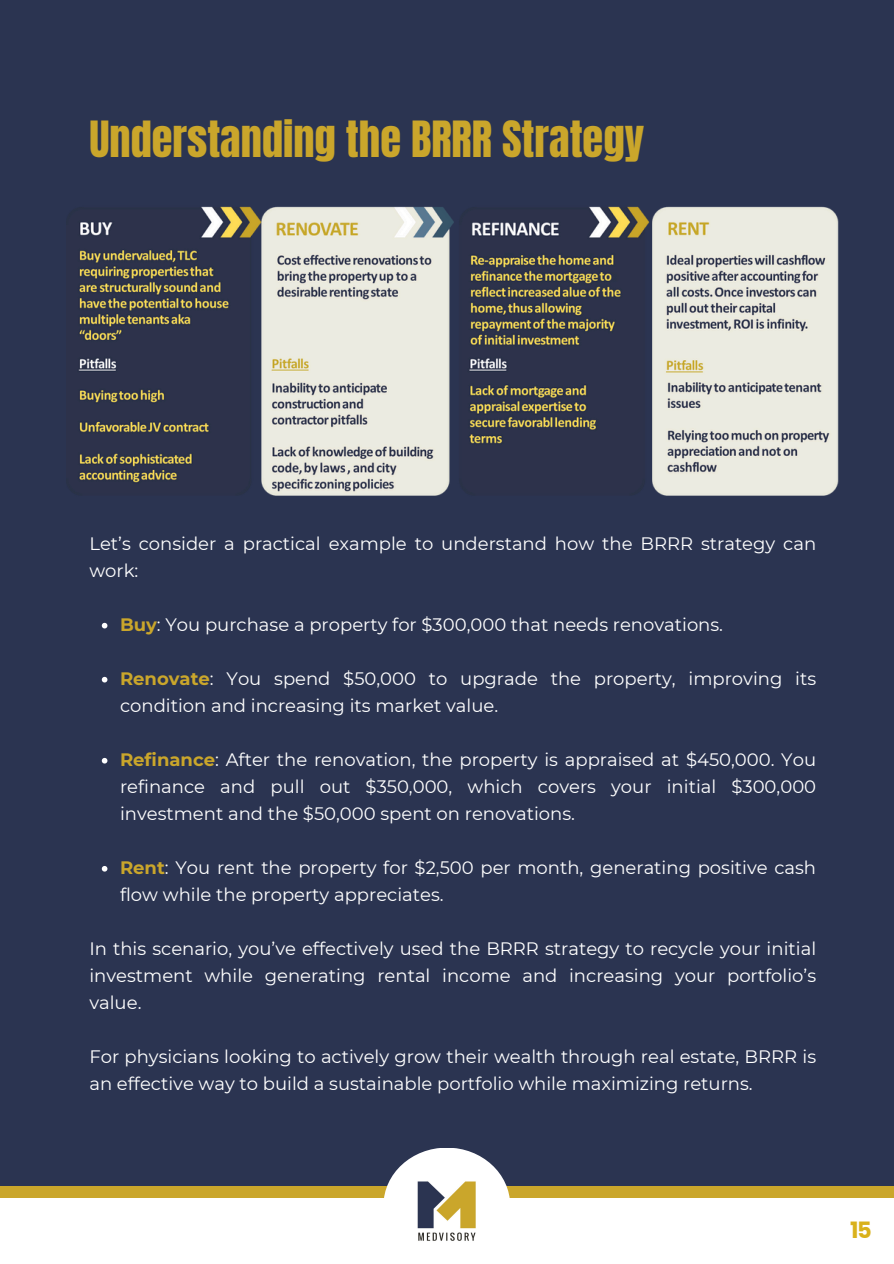
<style>
.page{position:relative;width:894px;height:1264px;background:#fff}
.page>*{position:absolute;margin:0;border:0;box-sizing:border-box;transform-origin:0 0}
.t1{font:42.45px "Anton";color:#caa62b}
.t2{font:700 22.5px "Poppins";color:#d9b11b}
.t3{font:18px/27px "Montserrat";color:#fff}
.s1{font-weight:700;color:#caa62b}
</style>
<div class="page">
<div style="left:0;top:0;width:893px;height:1263px;background:#2b3451"></div>
<img style="left:69px;top:206px;width:769px;height:290px">
<svg style="left:102px;top:623px;width:5px;height:5px"></svg>
<svg style="left:102px;top:677px;width:5px;height:5px"></svg>
<svg style="left:102px;top:758px;width:5px;height:5px"></svg>
<svg style="left:102px;top:866px;width:5px;height:5px"></svg>
<div style="left:0;top:1197px;width:893px;height:66px;background:#fff"></div>
<div style="left:0;top:1186px;width:893px;height:11px;background:#caa62b"></div>
<div style="left:383px;top:1147px;width:127px;height:116px;background:#fff;border-radius:50%"></div>
<img style="left:417px;top:1181px;width:59px;height:60px">
<h1 class="t1" style="left:89px;top:108px;width:556px">Understanding the BRRR Strategy</h1>
<p class="t3" style="left:89px;top:529px;width:728px">Let’s consider a practical example to understand how the BRRR strategy can work:</p>
<p class="t3" style="left:120px;top:610px;width:604px"><span class="s1">Buy</span>: You purchase a property for $300,000 that needs renovations.</p>
<p class="t3" style="left:120px;top:664px;width:697px"><span class="s1">Renovate</span>: You spend $50,000 to upgrade the property, improving its condition and increasing its market value.</p>
<p class="t3" style="left:120px;top:745px;width:697px;text-align:justify"><span class="s1">Refinance</span>: After the renovation, the property is appraised at $450,000. You refinance and pull out $350,000, which covers your initial $300,000 investment and the $50,000 spent on renovations.</p>
<p class="t3" style="left:120px;top:853px;width:697px"><span class="s1">Rent</span>: You rent the property for $2,500 per month, generating positive cash flow while the property appreciates.</p>
<p class="t3" style="left:89px;top:934px;width:728px;text-align:justify">In this scenario, you’ve effectively used the BRRR strategy to recycle your initial investment while generating rental income and increasing your portfolio’s value.</p>
<p class="t3" style="left:89px;top:1042px;width:728px">For physicians looking to actively grow their wealth through real estate, BRRR is an effective way to build a sustainable portfolio while maximizing returns.</p>
<p class="t2" style="left:849px;top:1213px;width:23px">15</p>
</div>
